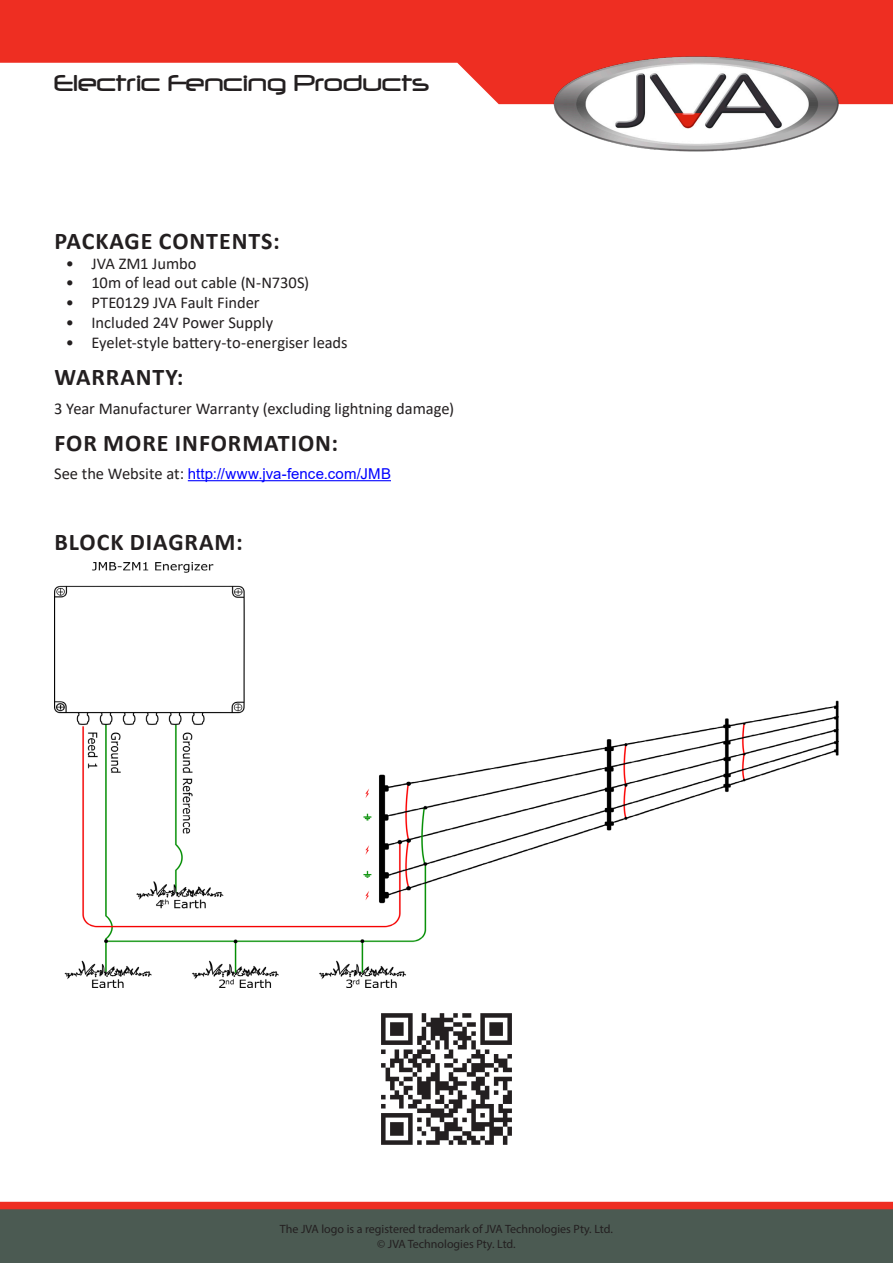
<style>
.page{position:relative;width:893px;height:1263px;background:#fff}
.page>*{position:absolute;margin:0;border:0;box-sizing:border-box;transform-origin:0 0}
.t1{font:27px "Neuropol";color:#231f20}
.JVA_Heading_1{font:700 24px "Calibri";letter-spacing:.04em;color:#231f20}
.JVA_Basic_Paragraph{font:16.5px "Calibri";letter-spacing:-.005em;color:#231f20}
.JVA_Basic_Paragraph-2{font:15px "Arial";letter-spacing:.005em;color:#00f}
.t2{font:12px/14.4px "Myriad Pro";color:#231f20;text-align:center}
.s1{font-family:"Calibri";font-size:16.5px;color:#231f20}
</style>
<div class="page">
<svg style="left:0;top:0;width:893px;height:104px;fill:#ee2e22"></svg>
<svg style="left:0;top:1202px;width:893px;height:61px;background:#5e544c"></svg>
<img style="left:533px;top:40px;width:326px;height:112px">
<hr style="left:188px;top:480px;width:203px;height:1px;background:#00f">
<img style="left:54px;top:563px;width:785px;height:425px">
<img style="left:381px;top:1013px;width:131px;height:132px">
<h1 class="t1" style="left:54px;top:69px;width:377px">Electric Fencing Products</h1>
<p class="JVA_Heading_1" style="left:54px;top:224px;width:227px">PACKAGE CONTENTS:</p>
<p class="JVA_Basic_Paragraph" style="left:66px;top:252px;width:132px">• JVA ZM1 Jumbo</p>
<p class="JVA_Basic_Paragraph" style="left:66px;top:272px;width:245px">• 10m of lead out cable (N-N730S)</p>
<p class="JVA_Basic_Paragraph" style="left:66px;top:291px;width:195px">• PTE0129 JVA Fault Finder</p>
<p class="JVA_Basic_Paragraph" style="left:66px;top:311px;width:209px">• Included 24V Power Supply</p>
<p class="JVA_Basic_Paragraph" style="left:66px;top:331px;width:283px">• Eyelet-style battery-to-energiser leads</p>
<p class="JVA_Heading_1" style="left:54px;top:360px;width:130px">WARRANTY:</p>
<p class="JVA_Basic_Paragraph" style="left:54px;top:397px;width:401px">3 Year Manufacturer Warranty (excluding lightning damage)</p>
<p class="JVA_Heading_1" style="left:54px;top:426px;width:285px">FOR MORE INFORMATION:</p>
<p class="JVA_Basic_Paragraph-2" style="left:54px;top:463px;width:338px"><span class="s1">See the Website at:</span> http://www.jva-fence.com/JMB</p>
<p class="JVA_Heading_1" style="left:54px;top:525px;width:190px">BLOCK DIAGRAM:</p>
<p class="t2" style="left:280px;top:1222px;width:334px">The JVA logo is a registered trademark of JVA Technologies Pty. Ltd. © JVA Technologies Pty. Ltd.</p>
</div>
